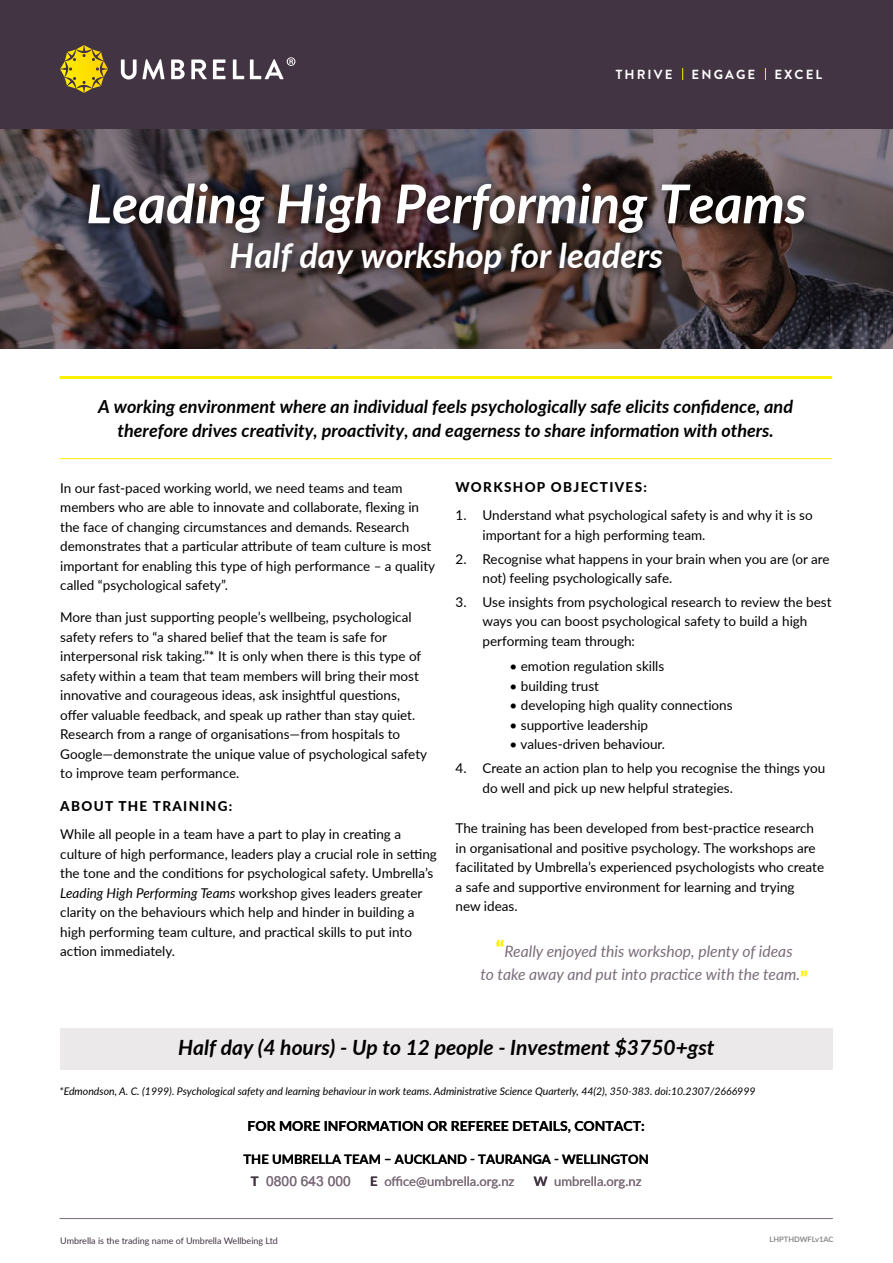
<style>
.page{position:relative;width:893px;height:1263px;background:#fff}
.page>*{position:absolute;margin:0;border:0;box-sizing:border-box;transform-origin:0 0}
.t1{font:italic 700 53.55px "Lato";color:#fff}
.t2{font:italic 700 34.5px "Lato";color:#fff}
.t3{font:italic 700 21px "Lato";color:#000}
.t4{font:italic 700 18px/24px "Lato";color:#000;text-align:center}
.t5{font:italic 15.75px/23.5px "Lato";color:#7b6d79;text-align:center}
.t6{font:700 13.95px "Lato";color:#000}
.t7{font:13.8px "Arial";color:#7b6d79}
.t8{font:13.5px/19.5px "Lato";color:#000}
.t9{font:800 13.5px "Lato";letter-spacing:.1em;color:#000}
.t10{font:700 13.2px "Brandon Grotesque";letter-spacing:.16em;color:#fff}
.t11{font:700 13.05px "Lato";color:#000}
.t12{font:13.05px "Lato";color:#7b6d79}
.t13{font:italic 10.5px "Lato";color:#000}
.t14{font:9px "Lato";color:#433444}
.t15{font:700 7.5px "Lato";color:#8b8789}
.s1{font-style:italic}
.s2{font-weight:900;font-style:normal;font-size:21.9px;color:#fff200}
.s3{font-weight:900;font-style:normal;font-size:18.9px;color:#fff200}
.s4{font-family:"Lato";font-weight:700;font-size:13.05px;color:#433444}
.s5{font-weight:700;color:#433444}
</style>
<div class="page">
<hr style="left:60px;top:1218px;width:773px;height:1px;background:#7b6d79">
<img style="left:0;top:129px;width:893px;height:220px">
<div style="left:0;top:0;width:893px;height:129px;background:#433444"></div>
<svg style="left:60px;top:45px;width:48px;height:48px"></svg>
<svg style="left:121px;top:59px;width:44px;height:20px"></svg>
<svg style="left:171px;top:59px;width:14px;height:20px"></svg>
<svg style="left:191px;top:59px;width:16px;height:20px"></svg>
<svg style="left:213px;top:59px;width:12px;height:20px"></svg>
<svg style="left:233px;top:59px;width:11px;height:20px"></svg>
<svg style="left:250px;top:57px;width:45px;height:22px"></svg>
<hr style="left:60px;top:376px;width:772px;height:3px;background:#fff200">
<hr style="left:60px;top:458px;width:772px;height:1px;background:#fff200">
<div style="left:77px;top:173px;width:740px;height:113px;background:#000;opacity:.75"></div>
<div style="left:60px;top:1028px;width:773px;height:42px;background:#ece9ea"></div>
<svg style="left:682px;top:68px;width:1px;height:12px"></svg>
<svg style="left:765px;top:68px;width:1px;height:12px"></svg>
<p class="t10" style="left:616px;top:65px;width:58px">THRIVE</p>
<p class="t10" style="left:691px;top:65px;width:65px">ENGAGE</p>
<p class="t10" style="left:774px;top:65px;width:49px">EXCEL</p>
<h1 class="t1" style="left:86px;top:164px;width:722px">Leading High Performing Teams</h1>
<h2 class="t2" style="left:230px;top:230px;width:435px">Half day workshop for leaders</h2>
<h3 class="t4" style="left:98px;top:394px;width:696px">A working environment where an individual feels psychologically safe elicits confidence, and therefore drives creativity, proactivity, and eagerness to share information with others.</h3>
<p class="t8" style="left:60px;top:477px;width:376px">In our fast-paced working world, we need teams and team members who are able to innovate and collaborate, flexing in the face of changing circumstances and demands. Research demonstrates that a particular attribute of team culture is most important for enabling this type of high performance – a quality called “psychological safety”.</p>
<p class="t8" style="left:60px;top:607px;width:368px">More than just supporting people’s wellbeing, psychological safety refers to “a shared belief that the team is safe for interpersonal risk taking.”* It is only when there is this type of safety within a team that team members will bring their most innovative and courageous ideas, ask insightful questions, offer valuable feedback, and speak up rather than stay quiet.<br>Research from a range of organisations—from hospitals to Google—demonstrate the unique value of psychological safety to improve team performance.</p>
<p class="t9" style="left:60px;top:796px;width:174px">ABOUT THE TRAINING:</p>
<p class="t8" style="left:60px;top:824px;width:378px">While all people in a team have a part to play in creating a culture of high performance, leaders play a crucial role in setting the tone and the conditions for psychological safety. Umbrella’s <span class="s1">Leading High Performing Teams</span> workshop gives leaders greater clarity on the behaviours which help and hinder in building a high performing team culture, and practical skills to put into action immediately.</p>
<p class="t9" style="left:456px;top:477px;width:193px">WORKSHOP OBJECTIVES:</p>
<p class="t8" style="left:483px;top:505px;width:332px;text-indent:-27px">1. Understand what psychological safety is and why it is so important for a high performing team.</p>
<p class="t8" style="left:483px;top:548px;width:349px;text-indent:-27px">2. Recognise what happens in your brain when you are (or are not) feeling psychologically safe.</p>
<p class="t8" style="left:483px;top:592px;width:351px;text-indent:-27px">3. Use insights from psychological research to review the best ways you can boost psychological safety to build a high performing team through:</p>
<p class="t8" style="left:510px;top:656px;width:156px">• emotion regulation skills</p>
<p class="t8" style="left:510px;top:676px;width:91px">• building trust</p>
<p class="t8" style="left:510px;top:695px;width:225px">• developing high quality connections</p>
<p class="t8" style="left:510px;top:715px;width:140px">• supportive leadership</p>
<p class="t8" style="left:510px;top:734px;width:157px">• values-driven behaviour.</p>
<p class="t8" style="left:483px;top:758px;width:344px;text-indent:-27px">4. Create an action plan to help you recognise the things you do well and pick up new helpful strategies.</p>
<p class="t8" style="left:456px;top:818px;width:370px">The training has been developed from best-practice research in organisational and positive psychology. The workshops are facilitated by Umbrella’s experienced psychologists who create a safe and supportive environment for learning and trying<br>new ideas.</p>
<p class="t5" style="left:480px;top:939px;width:329px"><span class="s2">“</span>Really enjoyed this workshop, plenty of ideas<br>to take away and put into practice with the team.<span class="s3">”</span></p>
<h3 class="t3" style="left:178px;top:1032px;width:538px">Half day (4 hours) - Up to 12 people - Investment $3750+gst</h3>
<p class="t13" style="left:60px;top:1084px;width:697px">*Edmondson, A. C. (1999). Psychological safety and learning behaviour in work teams. Administrative Science Quarterly, 44(2), 350-383. doi:10.2307/2666999</p>
<p class="t6" style="left:248px;top:1116px;width:399px">FOR MORE INFORMATION OR REFEREE DETAILS, CONTACT:</p>
<p class="t11" style="left:243px;top:1149px;width:407px">THE UMBRELLA TEAM – AUCKLAND - TAURANGA - WELLINGTON</p>
<p class="t7" style="left:251px;top:1172px;width:102px"><span class="s4">T</span> 0800 643 000</p>
<p class="t12" style="left:370px;top:1172px;width:146px"><span class="s5">E</span> office@umbrella.org.nz</p>
<p class="t12" style="left:534px;top:1172px;width:109px"><span class="s5">W</span> umbrella.org.nz</p>
<p class="t12" style="left:392px;top:1172px;width:13px">f</p>
<p class="t14" style="left:60px;top:1234px;width:219px">Umbrella is the trading name of Umbrella Wellbeing Ltd</p>
<p class="t15" style="left:770px;top:1234px;width:65px">LHPTHDWFLv1AC</p>
</div>
